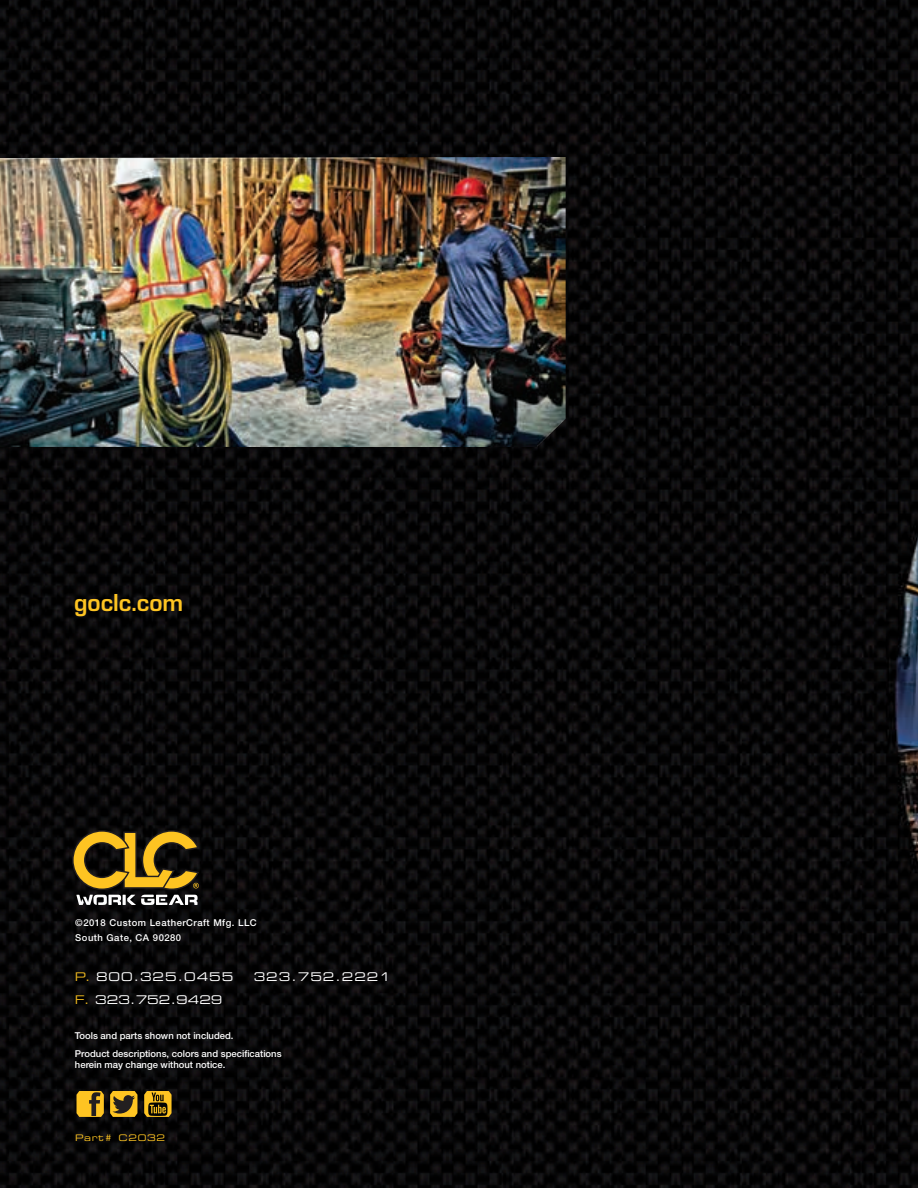
<style>
.page{position:relative;width:918px;height:1188px;background:#fff}
.page>*{position:absolute;margin:0;border:0;box-sizing:border-box;transform-origin:0 0}
.t1{font:700 25.5px "Eurostile T";color:#fec422}
.t2{font:12px "Eurostile Extended Two";letter-spacing:.075em;color:#fff}
.t3{font:12px "Eurostile Extended Two";color:#fff}
.t4{font:500 9.45px/18px "Helvetica Neue";color:#fff}
.t5{font:500 9.45px/15.1px "Helvetica Neue";letter-spacing:.05em;color:#fff}
.t6{font:9px "Eurostile Extended Two";letter-spacing:.075em;color:#fec422}
.s1{color:#e9b41f}
</style>
<div class="page">
<img style="left:0;top:0;width:918px;height:1188px">
<img style="left:0;top:158px;width:566px;height:288px">
<svg style="left:72px;top:830px;width:127px;height:75px;background:#715c25"></svg>
<svg style="left:77px;top:1091px;width:27px;height:26px"></svg>
<svg style="left:110px;top:1091px;width:27px;height:26px"></svg>
<svg style="left:144px;top:1091px;width:28px;height:26px"></svg>
<h1 class="t1" style="left:74px;top:587px;width:111px">goclc.com</h1>
<p class="t5" style="left:75px;top:914px;width:183px">©2018 Custom LeatherCraft Mfg. LLC<br>South Gate, CA 90280</p>
<p class="t2" style="left:75px;top:969px;width:160px"><span class="s1">P.</span> 800.325.0455</p>
<p class="t2" style="left:254px;top:969px;width:139px">323.752.2221</p>
<p class="t3" style="left:75px;top:992px;width:149px"><span class="s1">F.</span> 323.752.9429</p>
<p class="t4" style="left:75px;top:1026px;width:208px">Tools and parts shown not included.<br>Product descriptions, colors and specifications</p>
<p class="t4" style="left:75px;top:1056px;width:152px">herein may change without notice.</p>
<p class="t6" style="left:75px;top:1131px;width:92px">Part# C2032</p>
</div>
